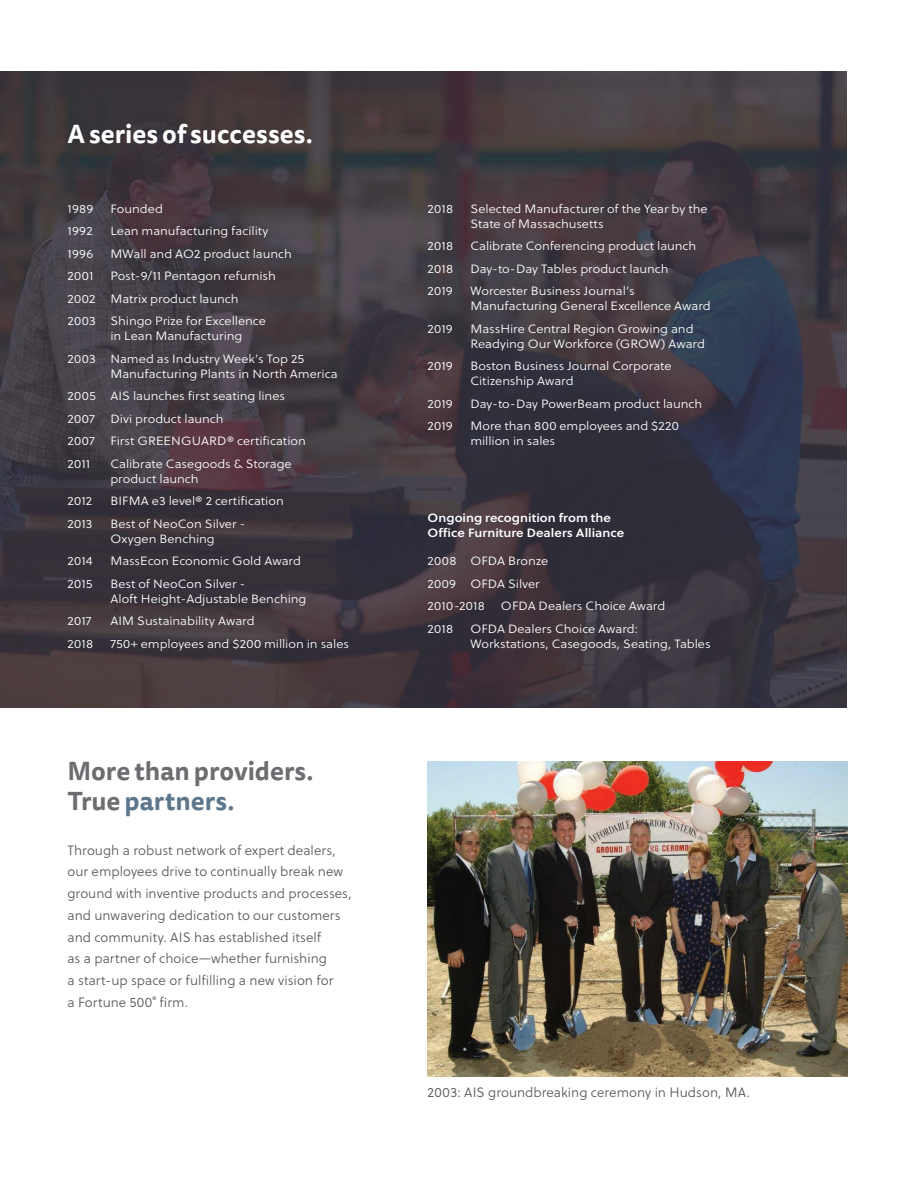
<style>
.page{position:relative;width:918px;height:1188px;background:#fff}
.page>*{position:absolute;margin:0;border:0;box-sizing:border-box;transform-origin:0 0}
.t1{font:700 25.5px/30.6px "Tisa Sans Pro";color:#6c6d70}
.t2{font:700 25.5px "Tisa Sans Pro";color:#fff}
.t3{font:13.5px/21.8px "Soleil Lt";letter-spacing:.005em;color:#57585a}
.t4{font:12px/15px "Soleil Lt";color:#fff;scale:1.08 1}
.t5{font:12px/15px "Soleil Sb";letter-spacing:.005em;color:#fff;scale:1.08 1}
.s1{color:#5e768c}
</style>
<div class="page">
<img style="left:0;top:71px;width:847px;height:637px">
<img style="left:428px;top:761px;width:420px;height:315px">
<h1 class="t2" style="left:68px;top:116px;width:247px">A series of successes.</h1>
<p class="t4" style="left:68px;top:201px;width:25px">1989</p>
<p class="t4" style="left:110px;top:201px;width:50px">Founded</p>
<p class="t4" style="left:68px;top:223px;width:25px">1992</p>
<p class="t4" style="left:110px;top:223px;width:148px">Lean manufacturing facility</p>
<p class="t4" style="left:68px;top:246px;width:25px">1996</p>
<p class="t4" style="left:110px;top:246px;width:170px">MWall and AO2 product launch</p>
<p class="t4" style="left:68px;top:268px;width:26px">2001</p>
<p class="t4" style="left:68px;top:264px;width:195px;line-height:22.5px;text-indent:43px">Post-9/11 Pentagon refurnish<br>2002 Matrix product launch<br>2003 Shingo Prize for Excellence</p>
<p class="t4" style="left:68px;top:324px;width:221px;line-height:22.5px;text-indent:43px">in Lean Manufacturing<br>2003 Named as Industry Week’s Top 25</p>
<p class="t4" style="left:68px;top:362px;width:252px;line-height:22.5px;text-indent:43px">Manufacturing Plants in North America<br>2005 AIS launches first seating lines<br>2007</p>
<p class="t4" style="left:110px;top:411px;width:106px">Divi product launch</p>
<p class="t4" style="left:68px;top:433px;width:27px">2007</p>
<p class="t4" style="left:110px;top:433px;width:183px">First GREENGUARD® certification</p>
<p class="t4" style="left:68px;top:456px;width:23px">2011</p>
<p class="t4" style="left:110px;top:456px;width:169px">Calibrate Casegoods &amp; Storage product launch</p>
<p class="t4" style="left:68px;top:493px;width:25px">2012</p>
<p class="t4" style="left:110px;top:493px;width:162px">BIFMA e3 level® 2 certification</p>
<p class="t4" style="left:68px;top:516px;width:25px">2013</p>
<p class="t4" style="left:110px;top:516px;width:127px">Best of NeoCon Silver -<br>Oxygen Benching</p>
<p class="t4" style="left:68px;top:553px;width:25px">2014</p>
<p class="t4" style="left:110px;top:553px;width:178px">MassEcon Economic Gold Award</p>
<p class="t4" style="left:68px;top:576px;width:25px">2015</p>
<p class="t4" style="left:110px;top:576px;width:183px">Best of NeoCon Silver -<br>Aloft Height-Adjustable Benching</p>
<p class="t4" style="left:68px;top:613px;width:24px">2017</p>
<p class="t4" style="left:110px;top:613px;width:135px">AIM Sustainability Award</p>
<p class="t4" style="left:68px;top:636px;width:25px">2018</p>
<p class="t4" style="left:110px;top:636px;width:222px">750+ employees and $200 million in sales</p>
<h1 class="t1" style="left:68px;top:756px;width:248px">More than providers.<br>True <span class="s1">partners.</span></h1>
<p class="t3" style="left:68px;top:839px;width:286px">Through a robust network of expert dealers, our employees drive to continually break new ground with inventive products and processes, and unwavering dedication to our customers and community. AIS has established itself<br>as a partner of choice—whether furnishing<br>a start-up space or fulfilling a new vision for<br>a Fortune 500<sup>®</sup> firm.</p>
<p class="t4" style="left:428px;top:201px;width:25px">2018</p>
<p class="t4" style="left:470px;top:201px;width:221px">Selected Manufacturer of the Year by the<br>State of Massachusetts</p>
<p class="t4" style="left:428px;top:238px;width:25px">2018</p>
<p class="t4" style="left:470px;top:238px;width:211px">Calibrate Conferencing product launch</p>
<p class="t4" style="left:428px;top:261px;width:25px">2018</p>
<p class="t4" style="left:470px;top:261px;width:185px">Day-to-Day Tables product launch</p>
<p class="t4" style="left:428px;top:283px;width:25px">2019</p>
<p class="t4" style="left:470px;top:283px;width:224px">Worcester Business Journal’s<br>Manufacturing General Excellence Award</p>
<p class="t4" style="left:428px;top:321px;width:25px">2019</p>
<p class="t4" style="left:470px;top:321px;width:219px">MassHire Central Region Growing and<br>Readying Our Workforce (GROW) Award</p>
<p class="t4" style="left:428px;top:358px;width:25px">2019</p>
<p class="t4" style="left:470px;top:358px;width:188px">Boston Business Journal Corporate<br>Citizenship Award</p>
<p class="t4" style="left:428px;top:396px;width:25px">2019</p>
<p class="t4" style="left:470px;top:396px;width:216px">Day-to-Day PowerBeam product launch</p>
<p class="t4" style="left:428px;top:418px;width:25px">2019</p>
<p class="t4" style="left:470px;top:418px;width:195px">More than 800 employees and $220 million in sales</p>
<p class="t5" style="left:428px;top:510px;width:184px">Ongoing recognition from the<br>Office Furniture Dealers Alliance</p>
<p class="t4" style="left:428px;top:550px;width:113px;line-height:22.5px">2008 OFDA Bronze<br>2009 OFDA Silver</p>
<p class="t4" style="left:428px;top:621px;width:25px">2018</p>
<p class="t4" style="left:470px;top:621px;width:224px">OFDA Dealers Choice Award:<br>Workstations, Casegoods, Seating, Tables</p>
<p class="t4" style="left:428px;top:598px;width:55px">2010-2018</p>
<p class="t4" style="left:501px;top:598px;width:154px">OFDA Dealers Choice Award</p>
<p class="t3" style="left:428px;top:1081px;width:324px">2003: AIS groundbreaking ceremony in Hudson, MA.</p>
</div>
